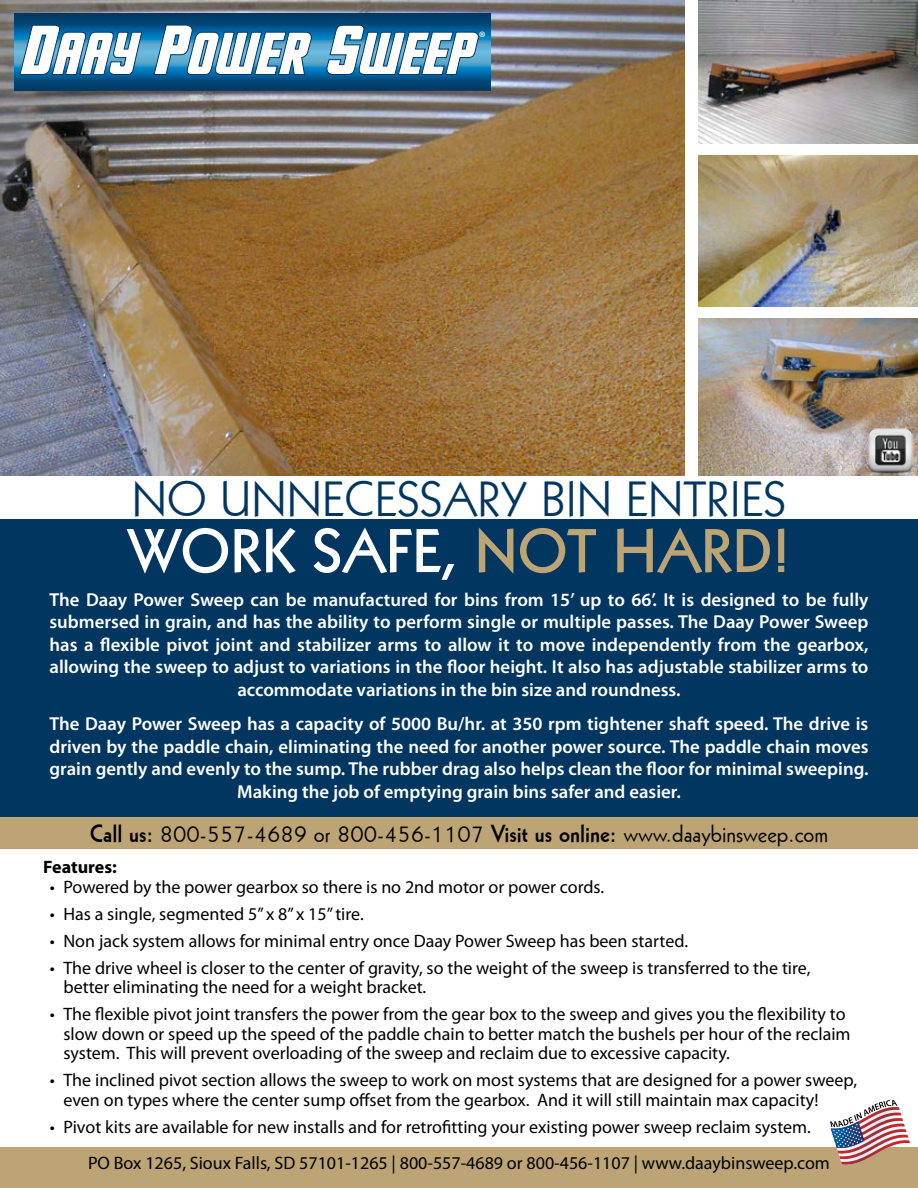
<style>
.page{position:relative;width:918px;height:1188px;background:#fff}
.page>*{position:absolute;margin:0;border:0;box-sizing:border-box;transform-origin:0 0}
.t1{font:60.15px "Geometric 231 BT Bold C";color:#fff}
.t2{font:48px "Geometric 231 BT Roman C";color:#003660}
.t3{font:24px "Geometric 231 BT Roman C";color:#000}
.t4{font:600 18.75px/22.5px "Myriad Pro";color:#fff;text-align:center}
.t5{font:18px/19.5px "Myriad Pro";color:#000}
.t6{font:700 18px "Myriad Pro";color:#000}
.t7{font:16.65px "Myriad Pro";color:#fff}
.s1{color:#bca474}
.s2{font-family:"Geometric 231 BT Bold C"}
</style>
<div class="page">
<img style="left:699px;top:0;width:219px;height:143px">
<img style="left:0;top:0;width:685px;height:476px">
<svg style="left:15px;top:14px;width:475px;height:77px;background:#024776"></svg>
<svg style="left:19px;top:24px;width:460px;height:52px"></svg>
<div style="left:0;top:507px;width:918px;height:312px;background:#003660"></div>
<div style="left:0;top:1148px;width:918px;height:40px;background:#bca474"></div>
<img style="left:830px;top:1100px;width:80px;height:65px">
<img style="left:699px;top:155px;width:219px;height:151px">
<img style="left:699px;top:318px;width:219px;height:158px">
<img style="left:866px;top:426px;width:50px;height:47px">
<div style="left:0;top:477px;width:918px;height:42px;background:#fff"></div>
<div style="left:0;top:817px;width:918px;height:31px;background:#bca474"></div>
<p class="t7" style="left:479px;top:27px;width:8px">®</p>
<h2 class="t2" style="left:132px;top:468px;width:656px">NO UNNECESSARY BIN ENTRIES</h2>
<h1 class="t1" style="left:128px;top:511px;width:664px">WORK SAFE, <span class="s1">NOT HARD!</span></h1>
<p class="t4" style="left:50px;top:588px;width:821px">The Daay Power Sweep can be manufactured for bins from 15’ up to 66’. It is designed to be fully submersed in grain, and has the ability to perform single or multiple passes. The Daay Power Sweep has a flexible pivot joint and stabilizer arms to allow it to move independently from the gearbox, allowing the sweep to adjust to variations in the floor height. It also has adjustable stabilizer arms to accommodate variations in the bin size and roundness.</p>
<p class="t4" style="left:50px;top:712px;width:821px">The Daay Power Sweep has a capacity of 5000 Bu/hr. at 350 rpm tightener shaft speed. The drive is driven by the paddle chain, eliminating the need for another power source. The paddle chain moves grain gently and evenly to the sump. The rubber drag also helps clean the floor for minimal sweeping.<br>Making the job of emptying grain bins safer and easier.</p>
<h3 class="t3" style="left:90px;top:818px;width:740px"><span class="s2">Call us:</span> 800-557-4689 or 800-456-1107 <span class="s2">Visit us online:</span> www.daaybinsweep.com</h3>
<p class="t6" style="left:43px;top:855px;width:75px">Features:</p>
<p class="t5" style="left:50px;top:877px;width:556px">• Powered by the power gearbox so there is no 2nd motor or power cords.</p>
<p class="t5" style="left:50px;top:904px;width:315px">• Has a single, segmented 5” x 8” x 15” tire.</p>
<p class="t5" style="left:50px;top:931px;width:640px">• Non jack system allows for minimal entry once Daay Power Sweep has been started.</p>
<p class="t5" style="left:63px;top:958px;width:748px;text-indent:-14px">• The drive wheel is closer to the center of gravity, so the weight of the sweep is transferred to the tire, better eliminating the need for a weight bracket.</p>
<p class="t5" style="left:63px;top:1004px;width:789px;text-indent:-14px">• The flexible pivot joint transfers the power from the gear box to the sweep and gives you the flexibility to slow down or speed up the speed of the paddle chain to better match the bushels per hour of the reclaim system. This will prevent overloading of the sweep and reclaim due to excessive capacity.</p>
<p class="t5" style="left:63px;top:1070px;width:795px;text-indent:-14px">• The inclined pivot section allows the sweep to work on most systems that are designed for a power sweep, even on types where the center sump offset from the gearbox. And it will still maintain max capacity!</p>
<p class="t5" style="left:88px;top:1108px;width:743px;line-height:36.8px;text-indent:-38px">• Pivot kits are available for new installs and for retrofitting your existing power sweep reclaim system.<br>PO Box 1265, Sioux Falls, SD 57101-1265 | 800-557-4689 or 800-456-1107 | www.daaybinsweep.com</p>
</div>
